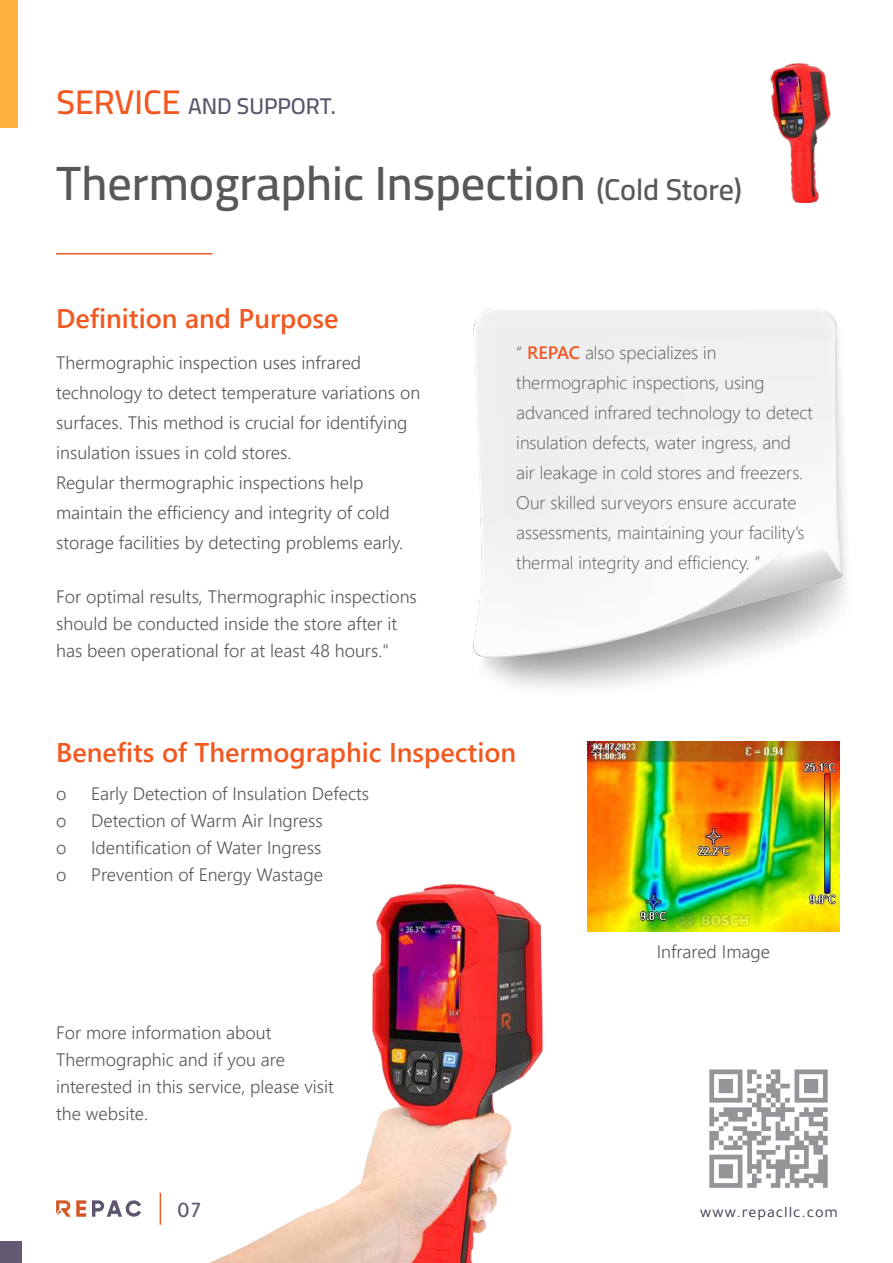
<style>
.page{position:relative;width:893px;height:1263px;background:#fff}
.page>*{position:absolute;margin:0;border:0;box-sizing:border-box;transform-origin:0 0}
.t1{font:600 48px "Cairo";color:#57585a}
.t2{font:600 27px "Segoe UI";color:#f15921}
.t3{font:600 22.8px "Cairo";color:#5e546d}
.t4{font:500 22.5px "Tajawal";color:#635972}
.t5{font:300 18px/30px "Segoe UI";color:#57585a}
.t6{font:300 18px/30px "Segoe UI";color:#57585a}
.t7{font:16.05px "Tajawal";letter-spacing:.055em;color:#3f374d}
.s1{font-size:34.2px;color:#f15921}
.s2{font-size:30px}
.s3{font-weight:600;color:#f15921}
</style>
<div class="page">
<svg style="left:56px;top:1200px;width:30px;height:17px"></svg>
<svg style="left:92px;top:1200px;width:49px;height:17px"></svg>
<hr style="left:160px;top:1193px;width:1px;height:32px;background:#f15929">
<div style="left:0;top:1242px;width:21px;height:21px;background:#635972"></div>
<hr style="left:56px;top:253px;width:157px;height:1px;background:#f15929">
<div style="left:0;top:0;width:17px;height:128px;background:#fbb03f"></div>
<svg style="left:483px;top:455px;width:364px;height:234px"></svg>
<svg style="left:473px;top:308px;width:369px;height:350px"></svg>
<img style="left:587px;top:742px;width:253px;height:189px">
<svg style="left:709px;top:1069px;width:119px;height:119px"></svg>
<img style="left:770px;top:64px;width:61px;height:138px">
<img style="left:208px;top:883px;width:335px;height:380px">
<p class="t3" style="left:56px;top:89px;width:281px"><span class="s1">SERVICE</span> AND SUPPORT.</p>
<h1 class="t1" style="left:56px;top:148px;width:687px">Thermographic Inspection <span class="s2">(Cold Store)</span></h1>
<h2 class="t2" style="left:56px;top:293px;width:284px">Definition and Purpose</h2>
<p class="t5" style="left:56px;top:346px;width:366px">Thermographic inspection uses infrared technology to detect temperature variations on surfaces. This method is crucial for identifying insulation issues in cold stores.<br>Regular thermographic inspections help maintain the efficiency and integrity of cold storage facilities by detecting problems early.</p>
<p class="t6" style="left:516px;top:336px;width:298px">“ <span class="s3">REPAC</span> also specializes in thermographic inspections, using advanced infrared technology to detect insulation defects, water ingress, and air leakage in cold stores and freezers.<br>Our skilled surveyors ensure accurate assessments, maintaining your facility’s thermal integrity and efficiency. ”</p>
<p class="t5" style="left:56px;top:581px;width:362px;line-height:27px">For optimal results, Thermographic inspections should be conducted inside the store after it has been operational for at least 48 hours."</p>
<h2 class="t2" style="left:56px;top:727px;width:462px">Benefits of Thermographic Inspection</h2>
<p class="t5" style="left:56px;top:777px;width:12px">o</p>
<p class="t5" style="left:91px;top:777px;width:280px">Early Detection of Insulation Defects</p>
<p class="t5" style="left:56px;top:804px;width:12px">o</p>
<p class="t5" style="left:91px;top:804px;width:233px">Detection of Warm Air Ingress</p>
<p class="t5" style="left:56px;top:831px;width:12px">o</p>
<p class="t5" style="left:91px;top:831px;width:232px">Identification of Water Ingress</p>
<p class="t5" style="left:56px;top:858px;width:12px">o</p>
<p class="t5" style="left:91px;top:858px;width:233px">Prevention of Energy Wastage</p>
<p class="t5" style="left:56px;top:1017px;width:279px;line-height:27px">For more information about<br>Thermographic and if you are interested in this service, please visit the website.</p>
<p class="t4" style="left:177px;top:1194px;width:25px">07</p>
<p class="t5" style="left:657px;top:935px;width:115px">Infrared Image</p>
<p class="t7" style="left:700px;top:1201px;width:139px">www.repacllc.com</p>
</div>
